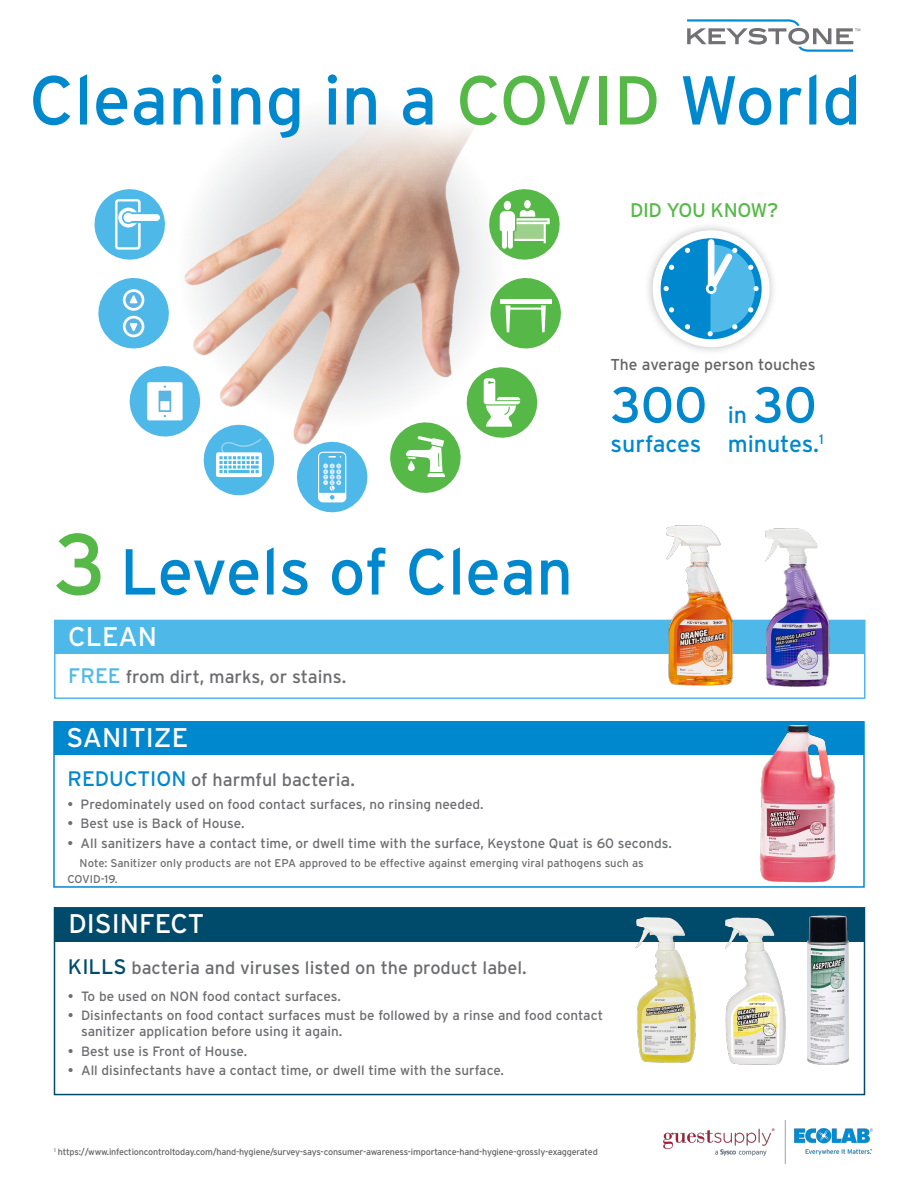
<style>
.page{position:relative;width:918px;height:1188px;background:#fff}
.page>*{position:absolute;margin:0;border:0;box-sizing:border-box;transform-origin:0 0}
.t1{font:69px "Interstate";color:#0088ce}
.t2{font:64.8px "Interstate";letter-spacing:-.005em;color:#0088ce}
.t3{font:50.4px "Interstate";color:#0088ce}
.t4{font:27px "Interstate";color:#fff}
.t5{font:23.25px/29.1px "Interstate";color:#0088ce}
.t6{font:19.65px "Interstate";letter-spacing:-.02em;color:#56b947}
.t7{font:18px "Interstate";color:#6c6d70}
.t8{font:15.75px "Interstate";color:#636366}
.t9{font:13.5px/16.2px "Interstate";color:#6c6d70}
.t10{font:11.25px/16.2px "Interstate";color:#6c6d70}
.t11{font:9px "Interstate";letter-spacing:-.02em;color:#636366}
.s1{color:#56b947}
.s2{font-size:86.4px;color:#56b947}
.s3{font-size:21px;color:#4eb9e9}
.s4{font-size:50.4px}
.s5{font-size:21px;color:#0088ce}
.s6{font-size:21px;color:#004b6c}
</style>
<div class="page">
<img style="left:663px;top:1120px;width:209px;height:44px">
<svg style="left:687px;top:19px;width:173px;height:33px"></svg>
<img style="left:184px;top:116px;width:304px;height:321px">
<svg style="left:94px;top:189px;width:71px;height:71px"></svg>
<svg style="left:485px;top:185px;width:75px;height:79px"></svg>
<svg style="left:486px;top:273px;width:75px;height:80px"></svg>
<svg style="left:386px;top:363px;width:152px;height:130px"></svg>
<svg style="left:98px;top:278px;width:71px;height:71px"></svg>
<svg style="left:129px;top:362px;width:150px;height:134px"></svg>
<svg style="left:294px;top:437px;width:74px;height:76px"></svg>
<div style="left:644px;top:222px;width:134px;height:134px;background:#b2b3b7;opacity:.85"></div>
<div style="left:657px;top:234px;width:109px;height:109px;background:#0088ce;border-radius:50%"></div>
<div style="left:653px;top:230px;width:117px;height:117px;border:8px solid #fff;border-radius:50%"></div>
<div style="left:708px;top:239px;width:6px;height:53px;background:#fff;border-radius:3px"></div>
<svg style="left:664px;top:286px;width:5px;height:5px"></svg>
<svg style="left:685px;top:247px;width:5px;height:6px"></svg>
<svg style="left:669px;top:264px;width:6px;height:6px"></svg>
<svg style="left:669px;top:307px;width:6px;height:6px"></svg>
<svg style="left:707px;top:245px;width:52px;height:91px"></svg>
<svg style="left:685px;top:324px;width:5px;height:6px"></svg>
<div style="left:54px;top:620px;width:812px;height:79px;border:2px solid #4eb9e9"></div>
<div style="left:55px;top:620px;width:810px;height:34px;background:#4eb9e9"></div>
<img style="left:652px;top:525px;width:74px;height:161px">
<img style="left:726px;top:528px;width:134px;height:159px">
<div style="left:53px;top:721px;width:812px;height:167px;border:2px solid #0088ce"></div>
<div style="left:54px;top:721px;width:810px;height:33px;background:#0088ce"></div>
<img style="left:739px;top:725px;width:119px;height:163px">
<div style="left:54px;top:907px;width:811px;height:188px;border:2px solid #004b6c"></div>
<div style="left:54px;top:908px;width:810px;height:33px;background:#004b6c"></div>
<img style="left:697px;top:907px;width:95px;height:158px">
<img style="left:616px;top:909px;width:95px;height:156px">
<img style="left:792px;top:907px;width:74px;height:163px">
<p class="t1" style="left:29px;top:58px;width:834px">Cleaning in a <span class="s1">COVID</span> World</p>
<p class="t6" style="left:630px;top:198px;width:150px">DID YOU KNOW?</p>
<p class="t2" style="left:54px;top:532px;width:521px"><span class="s2">3</span> Levels of Clean</p>
<p class="t4" style="left:68px;top:620px;width:90px">CLEAN</p>
<p class="t7" style="left:68px;top:665px;width:280px"><span class="s3">FREE</span> from dirt, marks, or stains.</p>
<p class="t8" style="left:611px;top:355px;width:207px">The average person touches</p>
<p class="t3" style="left:611px;top:374px;width:98px">300</p>
<p class="t5" style="left:611px;top:429px;width:92px">surfaces</p>
<p class="t5" style="left:728px;top:400px;width:98px">in <span class="s4">30 </span>minutes.<sup>1</sup></p>
<p class="t4" style="left:67px;top:721px;width:123px">SANITIZE</p>
<p class="t7" style="left:68px;top:768px;width:289px"><span class="s5">REDUCTION</span> of harmful bacteria.</p>
<p class="t9" style="left:68px;top:796px;width:418px">• Predominately used on food contact surfaces, no rinsing needed.</p>
<p class="t9" style="left:68px;top:815px;width:178px">• Best use is Back of House.</p>
<p class="t9" style="left:68px;top:835px;width:606px">• All sanitizers have a contact time, or dwell time with the surface, Keystone Quat is 60 seconds.</p>
<p class="t10" style="left:68px;top:855px;width:578px;text-indent:12px">Note: Sanitizer only products are not EPA approved to be effective against emerging viral pathogens such as<br>COVID-19.</p>
<p class="t4" style="left:69px;top:907px;width:137px">DISINFECT</p>
<p class="t7" style="left:68px;top:957px;width:460px"><span class="s6">KILLS</span> bacteria and viruses listed on the product label.</p>
<p class="t9" style="left:68px;top:988px;width:274px">• To be used on NON food contact surfaces.</p>
<p class="t9" style="left:81px;top:1007px;width:524px;text-indent:-13px">• Disinfectants on food contact surfaces must be followed by a rinse and food contact sanitizer application before using it again.</p>
<p class="t9" style="left:68px;top:1043px;width:181px">• Best use is Front of House.</p>
<p class="t9" style="left:68px;top:1062px;width:438px">• All disinfectants have a contact time, or dwell time with the surface.</p>
<p class="t11" style="left:54px;top:1146px;width:545px"><sup>1</sup> https://www.infectioncontroltoday.com/hand-hygiene/survey-says-consumer-awareness-importance-hand-hygiene-grossly-exaggerated</p>
</div>
